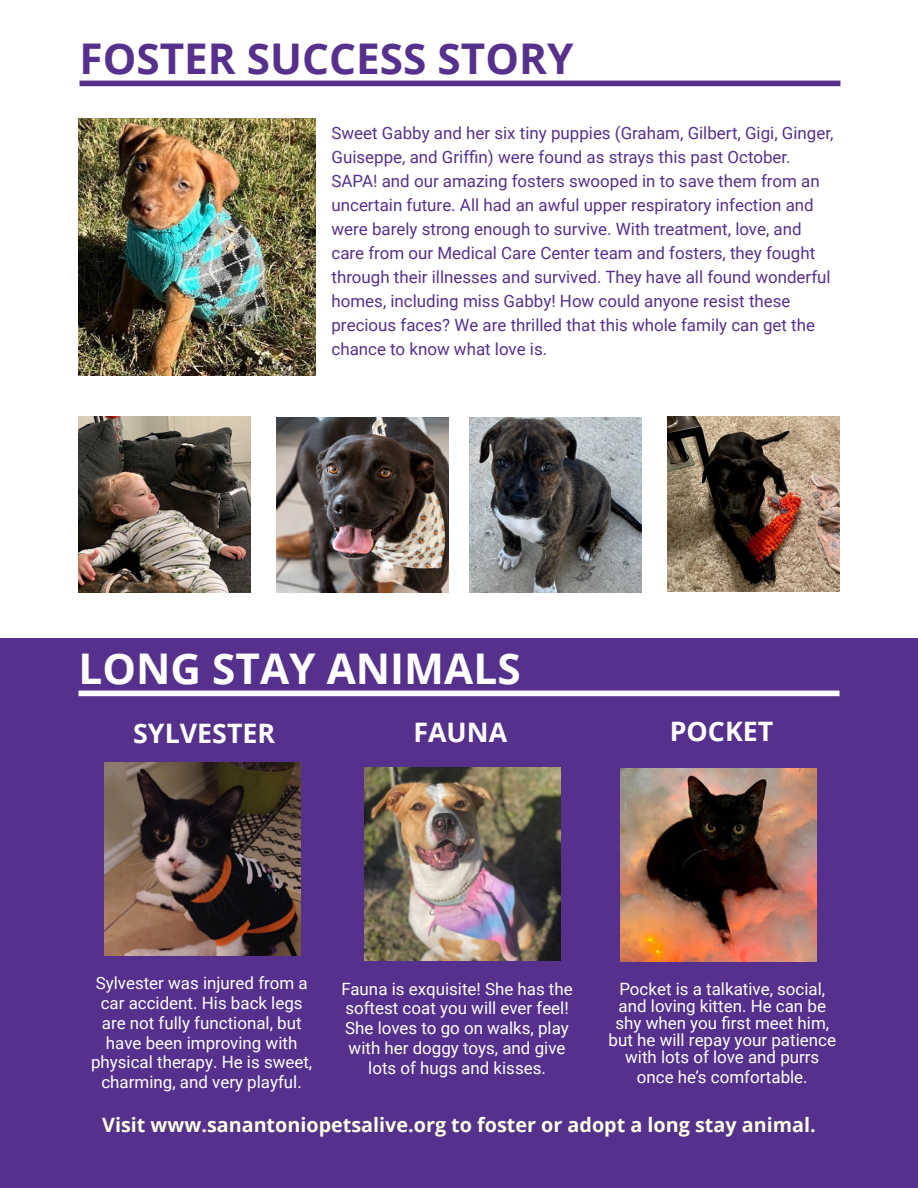
<style>
.page{position:relative;width:918px;height:1188px;background:#fff}
.page>*{position:absolute;margin:0;border:0;box-sizing:border-box;transform-origin:0 0}
.Page_Header_-_Black{font:700 42.3px "Open Sans";color:#55318d}
.Page_Header_-_Black-2{font:700 42.3px "Open Sans";color:#fff}
.Pull_Quote_Text{font:700 26.85px "Open Sans";color:#fff}
.Pull_Quote_Text-2{font:700 19.8px "Open Sans";color:#ffffe4}
.Pull_Quote_Text-3{font:16.95px/24px "Roboto";color:#55318d}
.Page_Body_Text_-_Bla{font:16.95px/19.8px "Roboto";color:#fff;text-align:center}
</style>
<div class="page">
<div style="left:0;top:638px;width:918px;height:550px;background:#55318d"></div>
<img style="left:79px;top:416px;width:172px;height:177px">
<img style="left:276px;top:418px;width:172px;height:174px">
<img style="left:469px;top:418px;width:172px;height:175px">
<img style="left:667px;top:416px;width:172px;height:175px">
<div style="left:79px;top:691px;width:760px;height:5px;background:#fff"></div>
<img style="left:79px;top:119px;width:237px;height:256px">
<div style="left:80px;top:81px;width:760px;height:5px;background:#55318d"></div>
<img style="left:104px;top:763px;width:196px;height:193px">
<img style="left:620px;top:769px;width:196px;height:192px">
<img style="left:365px;top:768px;width:195px;height:192px">
<p class="Page_Header_-_Black" style="left:80px;top:29px;width:495px">FOSTER SUCCESS STORY</p>
<p class="Pull_Quote_Text-3" style="left:331px;top:121px;width:503px">Sweet Gabby and her six tiny puppies (Graham, Gilbert, Gigi, Ginger, Guiseppe, and Griffin) were found as strays this past October.<br>SAPA! and our amazing fosters swooped in to save them from an uncertain future. All had an awful upper respiratory infection and were barely strong enough to survive. With treatment, love, and care from our Medical Care Center team and fosters, they fought through their illnesses and survived. They have all found wonderful homes, including miss Gabby! How could anyone resist these precious faces? We are thrilled that this whole family can get the chance to know what love is.</p>
<p class="Page_Header_-_Black-2" style="left:79px;top:639px;width:444px">LONG STAY ANIMALS</p>
<p class="Pull_Quote_Text" style="left:133px;top:715px;width:144px">SYLVESTER</p>
<p class="Pull_Quote_Text" style="left:413px;top:713px;width:95px">FAUNA</p>
<p class="Pull_Quote_Text" style="left:670px;top:712px;width:105px">POCKET</p>
<p class="Page_Body_Text_-_Bla" style="left:91px;top:973px;width:223px">Sylvester was injured from a car accident. His back legs are not fully functional, but have been improving with physical therapy. He is sweet, charming, and very playful.</p>
<p class="Page_Body_Text_-_Bla" style="left:341px;top:978px;width:233px">Fauna is exquisite! She has the softest coat you will ever feel!<br>She loves to go on walks, play with her doggy toys, and give lots of hugs and kisses.</p>
<p class="Page_Body_Text_-_Bla" style="left:609px;top:980px;width:229px;line-height:17px">Pocket is a talkative, social, and loving kitten. He can be shy when you first meet him, but he will repay your patience with lots of love and purrs</p>
<p class="Page_Body_Text_-_Bla" style="left:637px;top:1066px;width:172px">once he’s comfortable.</p>
<p class="Pull_Quote_Text-2" style="left:102px;top:1111px;width:715px">Visit www.sanantoniopetsalive.org to foster or adopt a long stay animal.</p>
</div>
